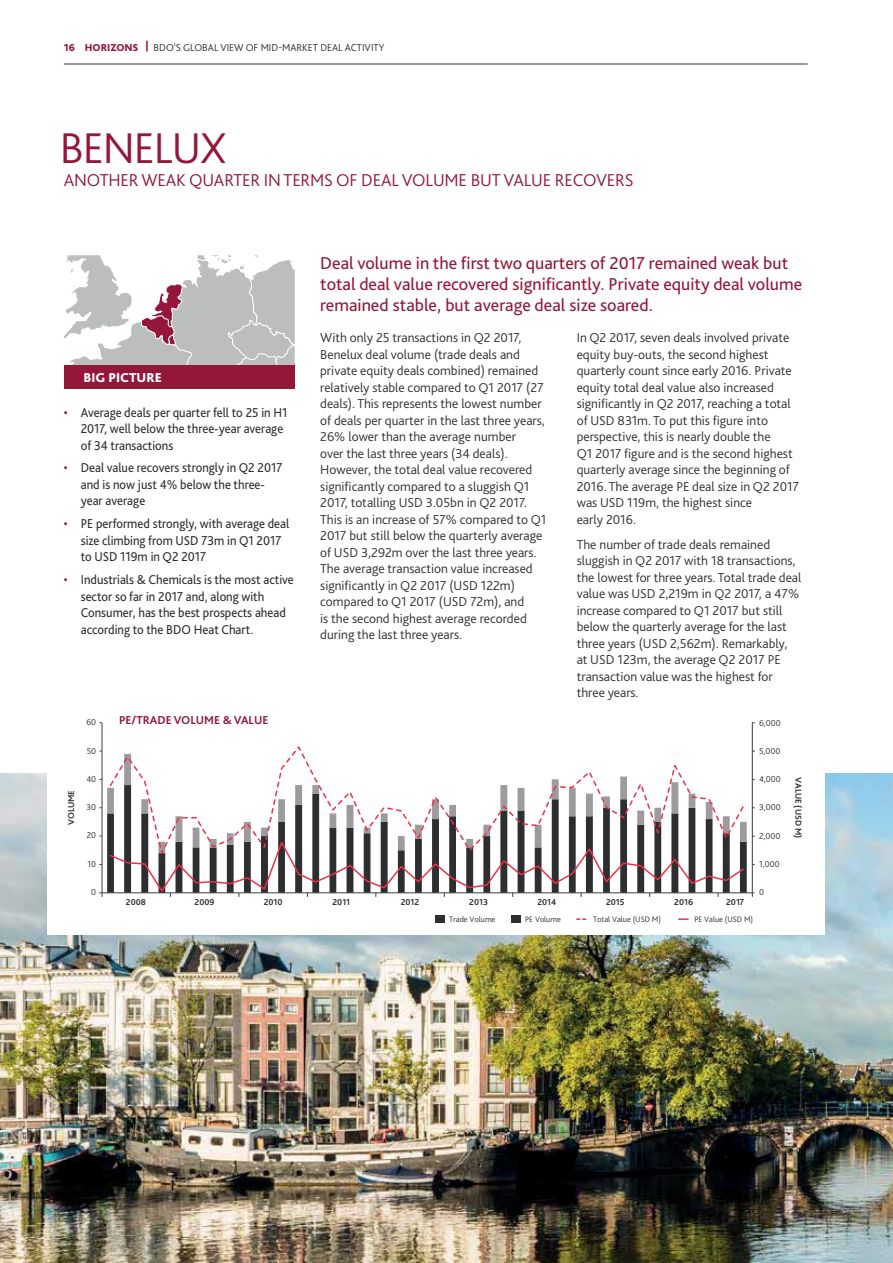
<style>
.page{position:relative;width:893px;height:1263px;background:#fff}
.page>*{position:absolute;margin:0;border:0;box-sizing:border-box;transform-origin:0 0}
.t1{font:300 45px "Bliss Pro";letter-spacing:-.025em;color:#941739}
.t2{font:18px/21px "Bliss Pro";color:#941739}
.t3{font:300 18px "Bliss Pro";letter-spacing:-.01em;color:#941739}
.t4{font:300 13.5px/16.5px "Bliss Pro";color:#2c2e2f}
.t5{font:13.5px/16.5px "Bliss Pro";color:#2c2e2f;scale:.93 1}
.t6{font:800 13.5px "Bliss Pro";color:#fff}
.t7{font:700 12px "Bliss Pro";color:#941739}
.t8{font:300 10.5px "Bliss Pro";color:#2c2e2f}
.t9{font:700 9px "Bliss Pro";color:#2c2e2f}
.t10{font:300 9px "Bliss Pro";color:#2c2e2f}
.t11{font:300 8.25px "Bliss Pro";color:#2c2e2f}
.s1{font-weight:800;color:#941739}
.s2{color:#941739}
</style>
<div class="page">
<hr style="left:64px;top:64px;width:744px;height:1px;background:#2c2e2f">
<img style="left:0;top:774px;width:893px;height:489px">
<svg style="left:64px;top:255px;width:231px;height:110px"></svg>
<div style="left:47px;top:743px;width:777px;height:191px;background:#fff"></div>
<svg style="left:109px;top:746px;width:636px;height:93px"></svg>
<hr style="left:102px;top:723px;width:1px;height:170px;background:#3a3d3e">
<hr style="left:752px;top:723px;width:1px;height:170px;background:#3a3d3e">
<svg style="left:577px;top:918px;width:9px;height:2px"></svg>
<svg style="left:679px;top:918px;width:9px;height:2px"></svg>
<div style="left:435px;top:915px;width:9px;height:8px;background:#2c2e2f"></div>
<div style="left:511px;top:915px;width:10px;height:8px;background:#2c2e2f"></div>
<svg style="left:109px;top:839px;width:636px;height:58px"></svg>
<hr style="left:99px;top:892px;width:655px;height:1px;background:#3a3d3e">
<div style="left:64px;top:365px;width:231px;height:24px;background:#941739"></div>
<p class="t8" style="left:64px;top:43px;width:322px"><span class="s1">16 HORIZONS |</span> BDO'S GLOBAL VIEW OF MID-MARKET DEAL ACTIVITY</p>
<h1 class="t1" style="left:60px;top:131px;width:168px">BENELUX</h1>
<h2 class="t3" style="left:64px;top:173px;width:571px">ANOTHER WEAK QUARTER IN TERMS OF DEAL VOLUME BUT VALUE RECOVERS</h2>
<h2 class="t2" style="left:320px;top:254px;width:484px">Deal volume in the first two quarters of 2017 remained weak but total deal value recovered significantly. Private equity deal volume remained stable, but average deal size soared.</h2>
<p class="t6" style="left:84px;top:370px;width:80px">BIG PICTURE</p>
<p class="t5" style="left:81px;top:405px;width:224px;text-indent:-17px"><span class="s2">•</span> Average deals per quarter fell to 25 in H1<br>2017, well below the three-year average of 34 transactions</p>
<p class="t5" style="left:81px;top:461px;width:218px;text-indent:-17px"><span class="s2">•</span> Deal value recovers strongly in Q2 2017 and is now just 4% below the three&shy;year average</p>
<p class="t5" style="left:81px;top:517px;width:226px;text-indent:-17px"><span class="s2">•</span> PE performed strongly, with average deal size climbing from USD 73m in Q1 2017 to USD 119m in Q2 2017</p>
<p class="t5" style="left:81px;top:573px;width:231px;text-indent:-17px"><span class="s2">•</span> Industrials &amp; Chemicals is the most active sector so far in 2017 and, along with Consumer, has the best prospects ahead according to the BDO Heat Chart.</p>
<p class="t4" style="left:320px;top:331px;width:228px">With only 25 transactions in Q2 2017, Benelux deal volume (trade deals and private equity deals combined) remained relatively stable compared to Q1 2017 (27 deals). This represents the lowest number of deals per quarter in the last three years, 26% lower than the average number<br>over the last three years (34 deals).<br>However, the total deal value recovered significantly compared to a sluggish Q1<br>2017, totalling USD 3.05bn in Q2 2017.<br>This is an increase of 57% compared to Q1<br>2017 but still below the quarterly average of USD 3,292m over the last three years.<br>The average transaction value increased significantly in Q2 2017 (USD 122m) compared to Q1 2017 (USD 72m), and<br>is the second highest average recorded during the last three years.</p>
<p class="t4" style="left:577px;top:331px;width:224px">In Q2 2017, seven deals involved private equity buy-outs, the second highest quarterly count since early 2016. Private equity total deal value also increased significantly in Q2 2017, reaching a total of USD 831m. To put this figure into perspective, this is nearly double the<br>Q1 2017 figure and is the second highest quarterly average since the beginning of 2016. The average PE deal size in Q2 2017 was USD 119m, the highest since<br>early 2016.</p>
<p class="t4" style="left:577px;top:537px;width:226px">The number of trade deals remained sluggish in Q2 2017 with 18 transactions, the lowest for three years. Total trade deal value was USD 2,219m in Q2 2017, a 47% increase compared to Q1 2017 but still below the quarterly average for the last three years (USD 2,562m). Remarkably, at USD 123m, the average Q2 2017 PE transaction value was the highest for three years.</p>
<p class="t10" style="left:86px;top:719px;width:11px">60</p>
<p class="t7" style="left:119px;top:716px;width:151px">PE/TRADE VOLUME &amp; VALUE</p>
<p class="t10" style="left:759px;top:719px;width:23px">6,000</p>
<p class="t10" style="left:87px;top:747px;width:11px">50</p>
<p class="t10" style="left:759px;top:747px;width:23px">5,000</p>
<p class="t9" style="left:68px;top:825px;width:36px;rotate:-90deg">VOLUME</p>
<p class="t10" style="left:86px;top:775px;width:11px">40</p>
<p class="t10" style="left:87px;top:804px;width:11px">30</p>
<p class="t10" style="left:87px;top:832px;width:11px">20</p>
<p class="t10" style="left:759px;top:776px;width:23px">4,000</p>
<p class="t10" style="left:759px;top:804px;width:23px">3,000</p>
<p class="t10" style="left:759px;top:832px;width:23px">2,000</p>
<p class="t9" style="left:802px;top:777px;width:63px;rotate:90deg">VALUE (USD M)</p>
<p class="t10" style="left:88px;top:860px;width:10px">10</p>
<p class="t10" style="left:759px;top:861px;width:22px">1,000</p>
<p class="t10" style="left:91px;top:889px;width:6px">0</p>
<p class="t10" style="left:759px;top:889px;width:6px">0</p>
<p class="t9" style="left:126px;top:898px;width:22px">2008</p>
<p class="t9" style="left:195px;top:898px;width:21px">2009</p>
<p class="t9" style="left:264px;top:898px;width:20px">2010</p>
<p class="t9" style="left:332px;top:898px;width:19px">2011</p>
<p class="t9" style="left:401px;top:898px;width:20px">2012</p>
<p class="t9" style="left:469px;top:898px;width:20px">2013</p>
<p class="t9" style="left:537px;top:898px;width:21px">2014</p>
<p class="t9" style="left:606px;top:898px;width:20px">2015</p>
<p class="t9" style="left:674px;top:898px;width:20px">2016</p>
<p class="t9" style="left:726px;top:898px;width:20px">2017</p>
<p class="t11" style="left:449px;top:916px;width:48px">Trade Volume</p>
<p class="t11" style="left:525px;top:916px;width:37px">PE Volume</p>
<p class="t11" style="left:593px;top:916px;width:69px">Total Value (USD M)</p>
<p class="t11" style="left:694px;top:916px;width:60px">PE Value (USD M)</p>
</div>
